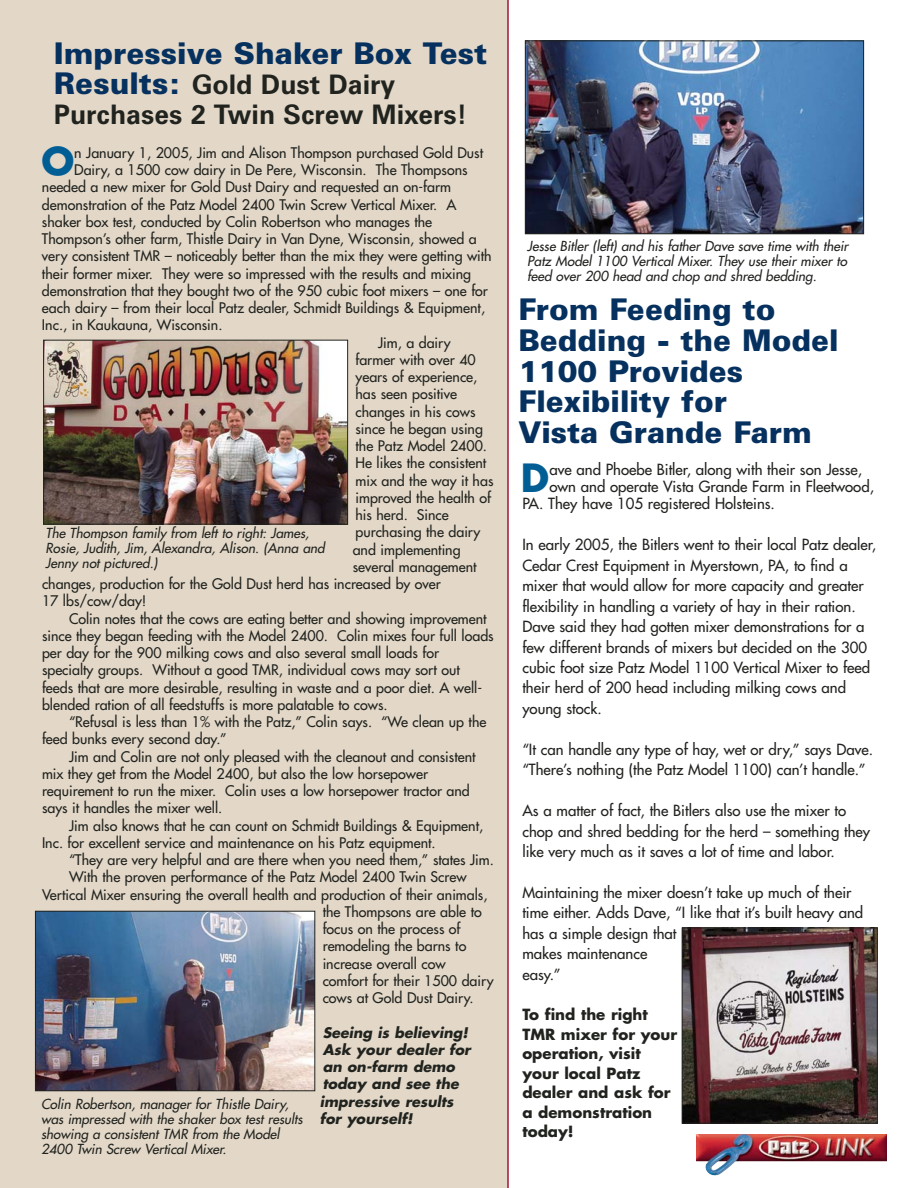
<style>
.page{position:relative;width:918px;height:1188px;background:#fff}
.page>*{position:absolute;margin:0;border:0;box-sizing:border-box;transform-origin:0 0}
.t1{font:700 37.8px "Futura";color:#005e95}
.t2{font:700 37.2px "Futura";color:#005e95}
.t3{font:900 30px/30.8px "Zurich BT";color:#06315f}
.t4{font:700 27px/30px "Zurich BT";color:#20231e}
.t5{font:15px/20.4px "Futura";color:#20231e}
.t6{font:700 15px/19.5px "Futura";color:#20231e}
.t7{font:14.25px "Futura";color:#20231e}
.t8{font:italic 700 14.25px/17.2px "Futura";color:#20231e}
.t9{font:italic 13.5px/15px "Futura";color:#20231e}
.s1{font-weight:900;font-size:30px;color:#06315f}
</style>
<div class="page">
<div style="left:0;top:0;width:508px;height:1188px;background:#e3d7c8"></div>
<img style="left:696px;top:1134px;width:190px;height:42px">
<hr style="left:507px;top:0;width:2px;height:1188px;background:#a21637">
<img style="left:45px;top:342px;width:301px;height:181px">
<div style="left:43px;top:340px;width:305px;height:185px;border:1px solid #20231e"></div>
<img style="left:684px;top:930px;width:192px;height:192px">
<div style="left:682px;top:928px;width:196px;height:196px;border:1px solid #20231e"></div>
<img style="left:527px;top:42px;width:335px;height:190px">
<div style="left:525px;top:40px;width:339px;height:194px;border:1px solid #20231e"></div>
<img style="left:37px;top:913px;width:276px;height:176px">
<div style="left:35px;top:911px;width:280px;height:180px;border:1px solid #20231e"></div>
<h3 class="t3" style="left:54px;top:40px;width:435px">Impressive Shaker Box Test</h3>
<h3 class="t4" style="left:54px;top:72px;width:415px"><span class="s1">Results:</span> Gold Dust Dairy<br>Purchases 2 Twin Screw Mixers!</h3>
<h2 class="t2" style="left:41px;top:144px;width:34px">O</h2>
<p class="t7" style="left:74px;top:146px;width:410px">n January 1, 2005, Jim and Alison Thompson purchased Gold Dust</p>
<p class="t7" style="left:74px;top:163px;width:395px">Dairy, a 1500 cow dairy in De Pere, Wisconsin. The Thompsons</p>
<p class="t7" style="left:42px;top:180px;width:411px">needed a new mixer for Gold Dust Dairy and requested an on-farm</p>
<p class="t7" style="left:42px;top:197px;width:416px">demonstration of the Patz Model 2400 Twin Screw Vertical Mixer. A</p>
<p class="t7" style="left:42px;top:215px;width:392px">shaker box test, conducted by Colin Robertson who manages the</p>
<p class="t7" style="left:42px;top:232px;width:436px">Thompson’s other farm, Thistle Dairy in Van Dyne, Wisconsin, showed a</p>
<p class="t7" style="left:42px;top:249px;width:451px">very consistent TMR – noticeably better than the mix they were getting with</p>
<p class="t7" style="left:42px;top:266px;width:431px">their former mixer. They were so impressed with the results and mixing</p>
<p class="t7" style="left:42px;top:284px;width:447px">demonstration that they bought two of the 950 cubic foot mixers – one for</p>
<p class="t7" style="left:42px;top:301px;width:445px">each dairy – from their local Patz dealer, Schmidt Buildings &amp; Equipment,</p>
<p class="t7" style="left:42px;top:318px;width:182px">Inc., in Kaukauna, Wisconsin.</p>
<p class="t7" style="left:378px;top:335px;width:74px">Jim, a dairy</p>
<p class="t7" style="left:356px;top:353px;width:122px">farmer with over 40</p>
<p class="t7" style="left:356px;top:370px;width:123px">years of experience,</p>
<p class="t7" style="left:356px;top:387px;width:103px">has seen positive</p>
<p class="t7" style="left:356px;top:404px;width:122px">changes in his cows</p>
<p class="t7" style="left:356px;top:422px;width:129px">since he began using</p>
<p class="t7" style="left:356px;top:439px;width:133px">the Patz Model 2400.</p>
<p class="t7" style="left:356px;top:456px;width:132px">He likes the consistent</p>
<p class="t7" style="left:356px;top:473px;width:139px">mix and the way it has</p>
<p class="t7" style="left:356px;top:491px;width:137px">improved the health of</p>
<p class="t7" style="left:356px;top:508px;width:95px">his herd. Since</p>
<p class="t7" style="left:356px;top:525px;width:126px">purchasing the dairy</p>
<p class="t7" style="left:353px;top:542px;width:109px">and implementing</p>
<p class="t7" style="left:353px;top:560px;width:125px">several management</p>
<p class="t7" style="left:42px;top:577px;width:400px">changes, production for the Gold Dust herd has increased by over</p>
<p class="t7" style="left:42px;top:594px;width:106px">17 lbs/cow/day!</p>
<p class="t7" style="left:69px;top:611px;width:419px">Colin notes that the cows are eating better and showing improvement</p>
<p class="t7" style="left:42px;top:629px;width:453px">since they began feeding with the Model 2400. Colin mixes four full loads</p>
<p class="t7" style="left:42px;top:646px;width:399px">per day for the 900 milking cows and also several small loads for</p>
<p class="t7" style="left:42px;top:663px;width:419px">specialty groups. Without a good TMR, individual cows may sort out</p>
<p class="t7" style="left:42px;top:680px;width:442px">feeds that are more desirable, resulting in waste and a poor diet. A well-</p>
<p class="t7" style="left:42px;top:698px;width:347px">blended ration of all feedstuffs is more palatable to cows.</p>
<p class="t7" style="left:69px;top:715px;width:419px">“Refusal is less than 1% with the Patz,” Colin says. “We clean up the</p>
<p class="t7" style="left:42px;top:732px;width:186px">feed bunks every second day.”</p>
<p class="t7" style="left:69px;top:749px;width:408px">Jim and Colin are not only pleased with the cleanout and consistent</p>
<p class="t7" style="left:42px;top:767px;width:388px">mix they get from the Model 2400, but also the low horsepower</p>
<p class="t7" style="left:42px;top:784px;width:429px">requirement to run the mixer. Colin uses a low horsepower tractor and</p>
<p class="t7" style="left:42px;top:801px;width:182px">says it handles the mixer well.</p>
<p class="t7" style="left:69px;top:818px;width:416px">Jim also knows that he can count on Schmidt Buildings &amp; Equipment,</p>
<p class="t7" style="left:42px;top:836px;width:395px">Inc. for excellent service and maintenance on his Patz equipment.</p>
<p class="t7" style="left:69px;top:853px;width:426px">“They are very helpful and are there when you need them,” states Jim.</p>
<p class="t7" style="left:69px;top:870px;width:399px">With the proven performance of the Patz Model 2400 Twin Screw</p>
<p class="t7" style="left:42px;top:887px;width:447px">Vertical Mixer ensuring the overall health and production of their animals,</p>
<p class="t7" style="left:323px;top:905px;width:161px">the Thompsons are able to</p>
<p class="t7" style="left:323px;top:922px;width:139px">focus on the process of</p>
<p class="t7" style="left:323px;top:939px;width:145px">remodeling the barns to</p>
<p class="t7" style="left:323px;top:956px;width:124px">increase overall cow</p>
<p class="t7" style="left:323px;top:974px;width:172px">comfort for their 1500 dairy</p>
<p class="t7" style="left:323px;top:991px;width:152px">cows at Gold Dust Dairy.</p>
<p class="t8" style="left:320px;top:1025px;width:155px">Seeing is believing!<br>Ask your dealer for an on-farm demo today and see the impressive results for yourself!</p>
<p class="t9" style="left:46px;top:527px;width:283px">The Thompson family from left to right: James,<br>Rosie, Judith, Jim, Alexandra, Alison. (Anna and<br>Jenny not pictured.)</p>
<p class="t9" style="left:41px;top:1098px;width:265px">Colin Robertson, manager for Thistle Dairy, was impressed with the shaker box test results showing a consistent TMR from the Model 2400 Twin Screw Vertical Mixer.</p>
<p class="t9" style="left:527px;top:239px;width:325px;text-align:justify">Jesse Bitler (left) and his father Dave save time with their Patz Model 1100 Vertical Mixer. They use their mixer to feed over 200 head and chop and shred bedding.</p>
<h3 class="t3" style="left:518px;top:297px;width:322px">From Feeding to<br>Bedding - the Model<br>1100 Provides<br>Flexibility for<br>Vista Grande Farm</h3>
<h1 class="t1" style="left:521px;top:461px;width:30px">D</h1>
<p class="t5" style="left:549px;top:460px;width:314px">ave and Phoebe Bitler, along with their son Jesse,</p>
<p class="t5" style="left:549px;top:478px;width:326px">own and operate Vista Grande Farm in Fleetwood,</p>
<p class="t5" style="left:522px;top:495px;width:254px">PA. They have 105 registered Holsteins.</p>
<p class="t5" style="left:522px;top:536px;width:355px">In early 2005, the Bitlers went to their local Patz dealer, Cedar Crest Equipment in Myerstown, PA, to find a mixer that would allow for more capacity and greater flexibility in handling a variety of hay in their ration.<br>Dave said they had gotten mixer demonstrations for a few different brands of mixers but decided on the 300 cubic foot size Patz Model 1100 Vertical Mixer to feed their herd of 200 head including milking cows and young stock.</p>
<p class="t5" style="left:522px;top:740px;width:352px">“It can handle any type of hay, wet or dry,” says Dave. “There’s nothing (the Patz Model 1100) can’t handle.”</p>
<p class="t5" style="left:522px;top:801px;width:349px">As a matter of fact, the Bitlers also use the mixer to chop and shred bedding for the herd – something they like very much as it saves a lot of time and labor.</p>
<p class="t5" style="left:522px;top:883px;width:342px">Maintaining the mixer doesn’t take up much of their time either. Adds Dave, “I like that it’s built heavy and has a simple design that<br>makes maintenance<br>easy.”</p>
<p class="t6" style="left:522px;top:1006px;width:156px">To find the right<br>TMR mixer for your operation, visit your local Patz dealer and ask for a demonstration today!</p>
</div>
